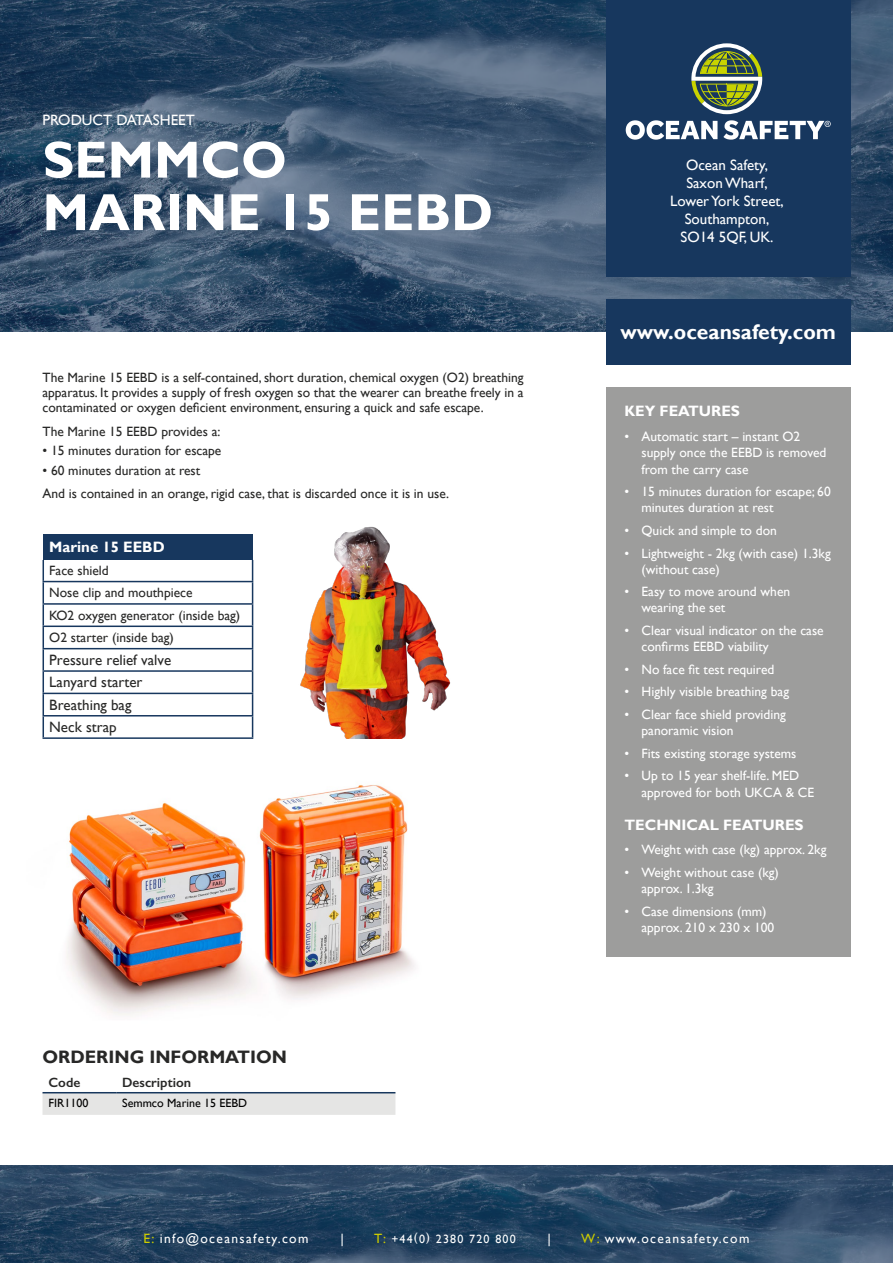
<style>
.page{position:relative;width:893px;height:1263px;background:#fff}
.page>*{position:absolute;margin:0;border:0;box-sizing:border-box;transform-origin:0 0}
.t1{font:700 52.5px/52.5px "Gill Sans";color:#fff}
.t2{font:700 21px "Gill Sans";color:#fff}
.t3{font:700 18px "Gill Sans";color:#282827}
.t4{font:15px/18px "Gill Sans";color:#fff;text-align:center}
.t5{font:15px/22.4px "Gill Sans";color:#282827}
.t6{font:700 15px "Gill Sans";color:#fff}
.t7{font:13.5px/16.2px "Gill Sans";color:#fff}
.t8{font:13.5px/22.4px "Gill Sans";color:#282827}
.t9{font:13.5px "Gill Sans";letter-spacing:.1em;color:#fff}
.t10{font:600 13.5px "Gill Sans";color:#282827}
.t11{font:12px "Gill Sans";color:#000}
.t12{font:12px "Gill Sans";letter-spacing:.1em;color:#fff}
.s1{color:#cc0}
.s2{font-size:13.5px;color:#cc0}
</style>
<div class="page">
<svg style="left:0;top:0;width:893px;height:332px;background:#3a536e"></svg>
<svg style="left:0;top:1165px;width:893px;height:98px;background:#2a4764"></svg>
<div style="left:606px;top:0;width:244px;height:276px;background:#17375e"></div>
<svg style="left:626px;top:120px;width:91px;height:20px"></svg>
<svg style="left:723px;top:120px;width:108px;height:20px"></svg>
<svg style="left:691px;top:43px;width:71px;height:71px"></svg>
<div style="left:606px;top:299px;width:244px;height:66px;background:#17375e"></div>
<div style="left:43px;top:1093px;width:352px;height:22px;background:#e5e5e4"></div>
<hr style="left:43px;top:1092px;width:73px;height:1px;background:#17375d">
<hr style="left:116px;top:1092px;width:279px;height:1px;background:#17375d">
<div style="left:606px;top:387px;width:244px;height:570px;background:#9d9d9c"></div>
<div style="left:43px;top:534px;width:210px;height:26px;background:#17375e"></div>
<hr style="left:43px;top:581px;width:210px;height:1px;background:#17375e">
<hr style="left:43px;top:603px;width:210px;height:2px;background:#17375e">
<hr style="left:43px;top:625px;width:210px;height:2px;background:#17375e">
<hr style="left:43px;top:648px;width:210px;height:1px;background:#17375e">
<hr style="left:43px;top:670px;width:210px;height:2px;background:#17375e">
<hr style="left:43px;top:693px;width:210px;height:1px;background:#17375e">
<hr style="left:43px;top:715px;width:210px;height:1px;background:#17375e">
<svg style="left:43px;top:560px;width:1px;height:177px"></svg>
<svg style="left:252px;top:560px;width:1px;height:177px"></svg>
<hr style="left:43px;top:737px;width:210px;height:2px;background:#17375e">
<img style="left:66px;top:785px;width:349px;height:230px">
<img style="left:300px;top:526px;width:151px;height:212px">
<p class="t4" style="left:43px;top:111px;width:154px">PRODUCT DATASHEET</p>
<h1 class="t1" style="left:43px;top:135px;width:452px">SEMMCO<br>MARINE 15 EEBD</h1>
<p class="t8" style="left:43px;top:371px;width:483px;line-height:15px;text-align:justify">The Marine 15 EEBD is a self-contained, short duration, chemical oxygen (O2) breathing apparatus. It provides a supply of fresh oxygen so that the wearer can breathe freely in a contaminated or oxygen deficient environment, ensuring a quick and safe escape.</p>
<p class="t8" style="left:43px;top:420px;width:179px">The Marine 15 EEBD provides a:</p>
<p class="t8" style="left:43px;top:440px;width:180px">• 15 minutes duration for escape</p>
<p class="t8" style="left:43px;top:458px;width:408px;line-height:23.5px">• 60 minutes duration at rest<br>And is contained in an orange, rigid case, that is discarded once it is in use.</p>
<p class="t6" style="left:49px;top:538px;width:117px">Marine 15 EEBD</p>
<p class="t8" style="left:49px;top:560px;width:193px">Face shield<br>Nose clip and mouthpiece<br>KO2 oxygen generator (inside bag)<br>O2 starter (inside bag)</p>
<p class="t5" style="left:49px;top:649px;width:123px">Pressure relief valve<br>Lanyard starter<br>Breathing bag<br>Neck strap</p>
<h3 class="t3" style="left:43px;top:1046px;width:246px">ORDERING INFORMATION</h3>
<p class="t10" style="left:49px;top:1074px;width:33px">Code</p>
<p class="t10" style="left:122px;top:1074px;width:70px">Description</p>
<p class="t11" style="left:49px;top:1096px;width:41px">FIR1100</p>
<p class="t11" style="left:122px;top:1096px;width:127px">Semmco Marine 15 EEBD</p>
<p class="t4" style="left:670px;top:156px;width:115px">Ocean Safety,<br>Saxon Wharf,<br>Lower York Street,<br>Southampton,<br>SO14 5QF, UK.</p>
<h2 class="t2" style="left:620px;top:319px;width:217px">www.oceansafety.com</h2>
<p class="t6" style="left:624px;top:402px;width:117px">KEY FEATURES</p>
<p class="t7" style="left:641px;top:429px;width:186px;text-indent:-17px">• Automatic start – instant O2 supply once the EEBD is removed from the carry case</p>
<p class="t7" style="left:641px;top:484px;width:191px;text-indent:-17px">• 15 minutes duration for escape; 60 minutes duration at rest</p>
<p class="t7" style="left:624px;top:522px;width:154px">• Quick and simple to don</p>
<p class="t7" style="left:641px;top:545px;width:191px;text-indent:-17px">• Lightweight - 2kg (with case) 1.3kg (without case)</p>
<p class="t7" style="left:641px;top:584px;width:150px;text-indent:-17px">• Easy to move around when wearing the set</p>
<p class="t7" style="left:641px;top:623px;width:184px;text-indent:-17px">• Clear visual indicator on the case confirms EEBD viability</p>
<p class="t7" style="left:624px;top:661px;width:151px">• No face fit test required</p>
<p class="t7" style="left:624px;top:684px;width:166px">• Highly visible breathing bag</p>
<p class="t7" style="left:641px;top:707px;width:146px;text-indent:-17px">• Clear face shield providing panoramic vision</p>
<p class="t7" style="left:624px;top:745px;width:173px">• Fits existing storage systems</p>
<p class="t7" style="left:641px;top:768px;width:174px;text-indent:-17px">• Up to 15 year shelf-life. MED approved for both UKCA &amp; CE</p>
<p class="t6" style="left:624px;top:815px;width:181px">TECHNICAL FEATURES</p>
<p class="t7" style="left:624px;top:842px;width:203px">• Weight with case (kg) approx. 2kg</p>
<p class="t7" style="left:641px;top:864px;width:139px;text-indent:-17px">• Weight without case (kg) approx. 1.3kg</p>
<p class="t7" style="left:641px;top:903px;width:134px;text-indent:-17px">• Case dimensions (mm) approx. 210 x 230 x 100</p>
<p class="t9" style="left:144px;top:1230px;width:166px"><span class="s1">E:</span> info@oceansafety.com</p>
<p class="t7" style="left:340px;top:1230px;width:5px">|</p>
<p class="t12" style="left:374px;top:1232px;width:143px"><span class="s2">T:</span> +44(0) 2380 720 800</p>
<p class="t7" style="left:548px;top:1230px;width:5px">|</p>
<p class="t9" style="left:581px;top:1230px;width:170px"><span class="s1">W:</span> www.oceansafety.com</p>
</div>
